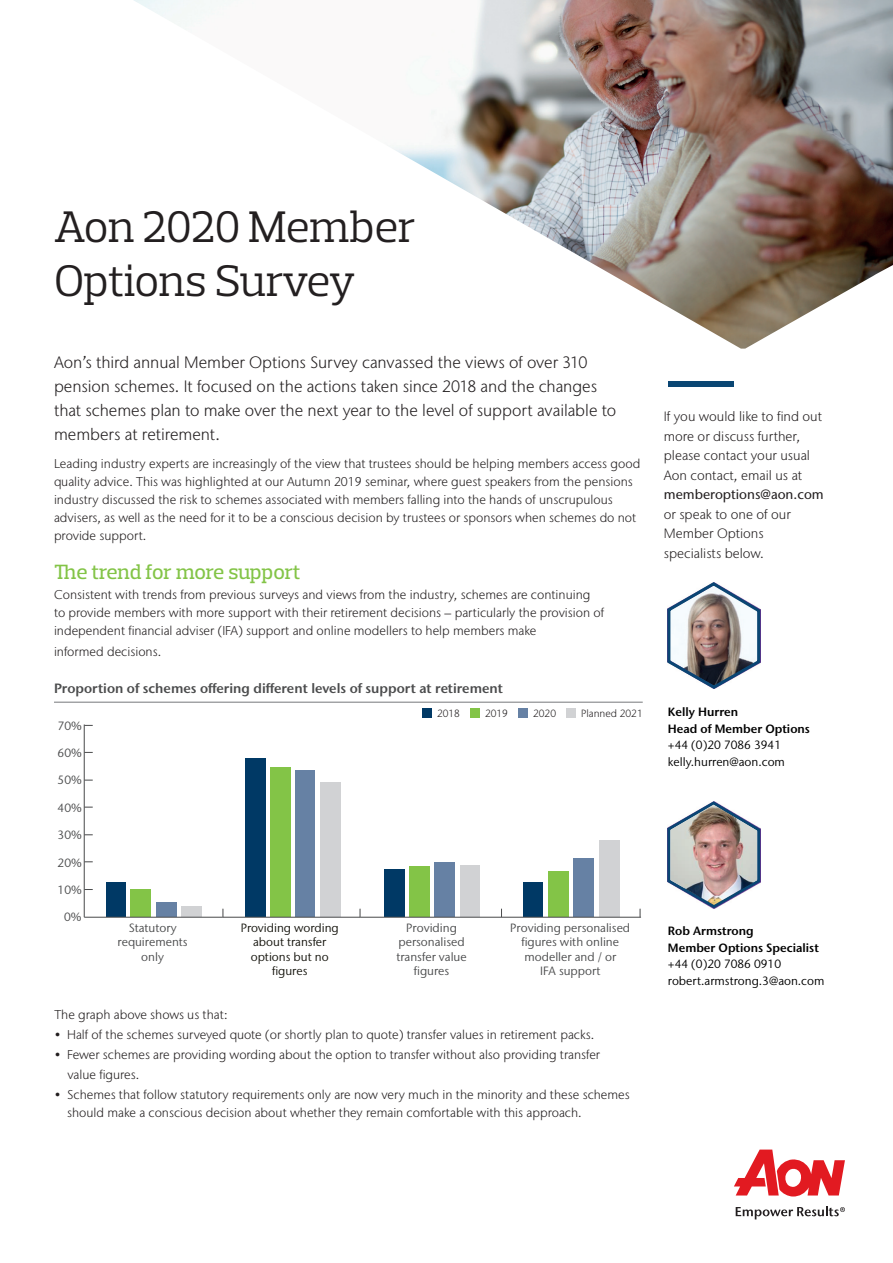
<style>
.page{position:relative;width:893px;height:1263px;background:#fff}
.page>*{position:absolute;margin:0;border:0;box-sizing:border-box;transform-origin:0 0}
.t1{font:45px/54px "Prelo Slab";letter-spacing:-.01em;color:#231f20}
.Header_1{font:500 21px "Prelo Slab";letter-spacing:-.01em;color:#83c447}
.Intro_Copy{font:300 16.5px/24px "Stone Sans IIITC Pro";letter-spacing:-.005em;color:#231f20}
.t2{font:300 13.5px/19.5px "Stone Sans IIITC Std";color:#231f20}
.Headline{font:600 13.5px "Stone Sans IIITC Pro";color:#4b4c4d}
.Body_Copy{font:300 12.75px/18px "Stone Sans IIITC Pro";color:#231f20}
.t3{font:12px/14.4px "Stone Sans IIITC Std";color:#4b4c4d;text-align:center}
.t4{font:12px "Stone Sans IIITC Std";color:#000001}
.t5{font:600 12px "Stone Sans IIITC Std";color:#000001}
.t6{font:12px/14.4px "Stone Sans IIITC Pro";color:#16150e;text-align:center}
.Graph_Key{font:300 10.5px "Stone Sans IIITC Pro";color:#231f20}
.s1{font-weight:500}
</style>
<div class="page">
<div style="left:524px;top:882px;width:19px;height:35px;background:#003965"></div>
<div style="left:384px;top:869px;width:20px;height:48px;background:#003965"></div>
<div style="left:245px;top:759px;width:20px;height:158px;background:#003965"></div>
<div style="left:106px;top:882px;width:19px;height:35px;background:#003965"></div>
<div style="left:548px;top:871px;width:20px;height:46px;background:#83c447"></div>
<div style="left:409px;top:866px;width:20px;height:51px;background:#83c447"></div>
<div style="left:270px;top:767px;width:20px;height:150px;background:#83c447"></div>
<div style="left:131px;top:890px;width:20px;height:27px;background:#83c447"></div>
<div style="left:574px;top:858px;width:20px;height:59px;background:#6681a4"></div>
<div style="left:435px;top:863px;width:20px;height:54px;background:#6681a4"></div>
<div style="left:296px;top:770px;width:19px;height:147px;background:#6681a4"></div>
<div style="left:156px;top:903px;width:20px;height:14px;background:#6681a4"></div>
<div style="left:599px;top:840px;width:20px;height:77px;background:#d1d2d4"></div>
<div style="left:460px;top:865px;width:20px;height:52px;background:#d1d2d4"></div>
<div style="left:320px;top:782px;width:21px;height:135px;background:#d1d2d4"></div>
<div style="left:181px;top:906px;width:21px;height:11px;background:#d1d2d4"></div>
<hr style="left:84px;top:917px;width:557px;height:1px;background:#4b4c4d">
<hr style="left:84px;top:724px;width:1px;height:193px;background:#4b4c4d">
<hr style="left:54px;top:702px;width:589px;height:1px;background:#76787b">
<div style="left:422px;top:708px;width:10px;height:9px;background:#003965"></div>
<div style="left:470px;top:708px;width:10px;height:9px;background:#83c447"></div>
<div style="left:518px;top:708px;width:10px;height:9px;background:#6681a4"></div>
<div style="left:567px;top:708px;width:9px;height:9px;background:#d1d2d4"></div>
<svg style="left:734px;top:1149px;width:111px;height:47px"></svg>
<svg style="left:736px;top:1206px;width:109px;height:13px"></svg>
<img style="left:134px;top:0;width:759px;height:349px">
<div style="left:668px;top:381px;width:65px;height:6px;background:#0a4673"></div>
<img style="left:667px;top:582px;width:94px;height:107px">
<svg style="left:667px;top:801px;width:94px;height:108px"></svg>
<img style="left:670px;top:805px;width:87px;height:100px">
<p class="t1" style="left:54px;top:200px;width:364px">Aon 2020 Member<br>Options Survey</p>
<p class="Intro_Copy" style="left:54px;top:350px;width:564px">Aon’s third annual Member Options Survey canvassed the views of over 310 pension schemes. It focused on the actions taken since 2018 and the changes that schemes plan to make over the next year to the level of support available to members at retirement.</p>
<p class="Body_Copy" style="left:54px;top:455px;width:588px">Leading industry experts are increasingly of the view that trustees should be helping members access good quality advice. This was highlighted at our Autumn 2019 seminar, where guest speakers from the pensions industry discussed the risk to schemes associated with members falling into the hands of unscrupulous advisers, as well as the need for it to be a conscious decision by trustees or sponsors when schemes do not provide support.</p>
<p class="Header_1" style="left:54px;top:559px;width:248px">The trend for more support</p>
<p class="Body_Copy" style="left:54px;top:586px;width:552px">Consistent with trends from previous surveys and views from the industry, schemes are continuing to provide members with more support with their retirement decisions – particularly the provision of independent financial adviser (IFA) support and online modellers to help members make</p>
<p class="Body_Copy" style="left:54px;top:642px;width:109px">informed decisions.</p>
<p class="Headline" style="left:54px;top:680px;width:450px">Proportion of schemes offering different levels of support at retirement</p>
<p class="Graph_Key" style="left:437px;top:707px;width:24px">2018</p>
<p class="Graph_Key" style="left:485px;top:707px;width:24px">2019</p>
<p class="Graph_Key" style="left:533px;top:707px;width:24px">2020</p>
<p class="Graph_Key" style="left:581px;top:707px;width:63px">Planned 2021</p>
<p class="t3" style="left:58px;top:718px;width:26px">70%</p>
<p class="t3" style="left:58px;top:746px;width:26px">60%</p>
<p class="t3" style="left:58px;top:773px;width:26px">50%</p>
<p class="t3" style="left:58px;top:800px;width:26px">40%</p>
<p class="t3" style="left:58px;top:828px;width:26px">30%</p>
<p class="t3" style="left:58px;top:855px;width:26px">20%</p>
<p class="t3" style="left:58px;top:882px;width:26px">10%</p>
<p class="t3" style="left:64px;top:910px;width:19px">0%</p>
<p class="t3" style="left:118px;top:920px;width:72px">Statutory requirements only</p>
<p class="t6" style="left:241px;top:920px;width:99px">Providing wording</p>
<p class="t6" style="left:251px;top:935px;width:79px">about transfer options but no figures</p>
<p class="t3" style="left:245px;top:935px;width:97px">about options but n figures</p>
<p class="t3" style="left:396px;top:920px;width:72px">Providing personalised transfer value figures</p>
<p class="t3" style="left:510px;top:920px;width:121px">Providing personalised figures with online modeller and / or<br>IFA support</p>
<p class="Body_Copy" style="left:54px;top:1005px;width:175px">The graph above shows us that:</p>
<p class="Body_Copy" style="left:54px;top:1025px;width:541px">• Half of the schemes surveyed quote (or shortly plan to quote) transfer values in retirement packs.</p>
<p class="Body_Copy" style="left:54px;top:1045px;width:547px">• Fewer schemes are providing wording about the option to transfer without also providing transfer</p>
<p class="Body_Copy" style="left:67px;top:1065px;width:73px">value figures.</p>
<p class="Body_Copy" style="left:67px;top:1086px;width:564px;text-indent:-13px">• Schemes that follow statutory requirements only are now very much in the minority and these schemes should make a conscious decision about whether they remain comfortable with this approach.</p>
<p class="t2" style="left:664px;top:407px;width:161px">If you would like to find out more or discuss further, please contact your usual<br>Aon contact, email us at <span class="s1">memberoptions@aon.com</span></p>
<p class="t2" style="left:664px;top:504px;width:128px">or speak to one of our<br>Member Options</p>
<p class="t2" style="left:664px;top:543px;width:102px">specialists below.</p>
<p class="t5" style="left:668px;top:704px;width:72px">Kelly Hurren</p>
<p class="t5" style="left:668px;top:721px;width:143px">Head of Member Options</p>
<p class="t4" style="left:668px;top:738px;width:115px">+44 (0)20 7086 3941</p>
<p class="t4" style="left:668px;top:754px;width:118px">kelly.hurren@aon.com</p>
<p class="t5" style="left:668px;top:924px;width:87px">Rob Armstrong</p>
<p class="t5" style="left:668px;top:940px;width:152px">Member Options Specialist</p>
<p class="t4" style="left:668px;top:957px;width:115px">+44 (0)20 7086 0910</p>
<p class="t4" style="left:668px;top:973px;width:158px">robert.armstrong.3@aon.com</p>
</div>
